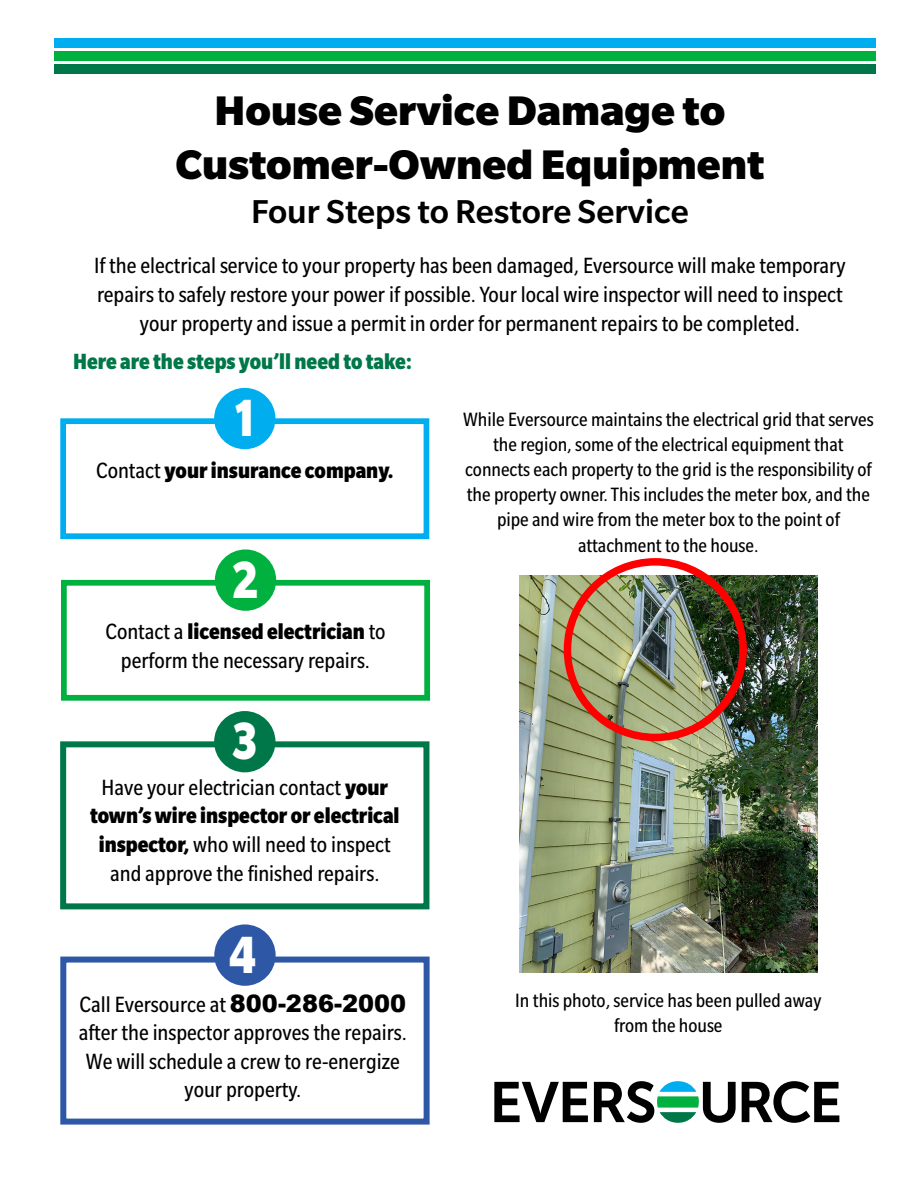
<style>
.page{position:relative;width:918px;height:1188px;background:#fff}
.page>*{position:absolute;margin:0;border:0;box-sizing:border-box;transform-origin:0 0}
.t1{font:900 57px "Slate Pro";color:#fff;scale:.79 1}
.t2{font:900 45px/54px "Slate Pro";color:#000;text-align:center}
.t3{font:500 36px "Slate Pro";color:#000}
.t4{font:condensed 24px/28.8px "Slate Pro";color:#000;text-align:center}
.t5{font:900 condensed 24px "Slate Pro";color:#007749}
.t6{font:900 condensed 24px "Slate Pro";color:#000}
.t7{font:condensed 21px/25.2px "Slate Pro";color:#000;text-align:center}
.s1{font-weight:400}
.s2{font-weight:900}
.s3{font-family:"Arial";font-weight:900;font-stretch:normal}
</style>
<div class="page">
<div style="left:60px;top:418px;width:369px;height:121px;border:6px solid #00aeef"></div>
<div style="left:214px;top:388px;width:61px;height:61px;background:#00aeef;border-radius:50%"></div>
<svg style="left:494px;top:1082px;width:94px;height:40px"></svg>
<svg style="left:594px;top:1081px;width:142px;height:42px"></svg>
<svg style="left:742px;top:1081px;width:97px;height:42px"></svg>
<div style="left:54px;top:39px;width:822px;height:9px;background:#00aeef"></div>
<div style="left:54px;top:51px;width:822px;height:10px;background:#00b140"></div>
<div style="left:54px;top:65px;width:822px;height:9px;background:#007749"></div>
<div style="left:61px;top:580px;width:369px;height:121px;border:6px solid #00b140"></div>
<div style="left:215px;top:549px;width:61px;height:62px;background:#00b140;border-radius:50%"></div>
<div style="left:60px;top:741px;width:369px;height:168px;border:6px solid #007749"></div>
<div style="left:214px;top:711px;width:61px;height:61px;background:#007749;border-radius:50%"></div>
<div style="left:60px;top:957px;width:370px;height:168px;border:6px solid #2e58a6"></div>
<div style="left:214px;top:924px;width:62px;height:62px;background:#2e58a6;border-radius:50%"></div>
<img style="left:519px;top:575px;width:298px;height:398px">
<div style="left:564px;top:558px;width:183px;height:183px;border:8px solid #f00;border-radius:50%"></div>
<h2 class="t2" style="left:175px;top:83px;width:591px">House Service Damage to<br>Customer-Owned Equipment</h2>
<h3 class="t3" style="left:251px;top:192px;width:439px">Four Steps to Restore Service</h3>
<p class="t4" style="left:94px;top:251px;width:753px">If the electrical service to your property has been damaged, Eversource will make temporary repairs to safely restore your power if possible. Your local wire inspector will need to inspect your property and issue a permit in order for permanent repairs to be completed.</p>
<p class="t5" style="left:73px;top:348px;width:340px">Here are the steps you’ll need to take:</p>
<h1 class="t1" style="left:231px;top:386px;width:35px">1</h1>
<p class="t6" style="left:96px;top:457px;width:299px"><span class="s1">Contact</span> your insurance company.</p>
<h1 class="t1" style="left:232px;top:547px;width:35px">2</h1>
<p class="t4" style="left:105px;top:617px;width:282px">Contact a <span class="s2">licensed electrician</span> to perform the necessary repairs.</p>
<h1 class="t1" style="left:231px;top:709px;width:35px">3</h1>
<p class="t4" style="left:90px;top:773px;width:311px">Have your electrician contact <span class="s2">your town’s wire inspector or electrical inspector,</span> who will need to inspect and approve the finished repairs.</p>
<h1 class="t1" style="left:229px;top:923px;width:35px">4</h1>
<p class="t4" style="left:79px;top:990px;width:330px">Call Eversource at <span class="s3">800-286-2000 </span>after the inspector approves the repairs.<br>We will schedule a crew to re-energize your property.</p>
<p class="t7" style="left:463px;top:406px;width:412px">While Eversource maintains the electrical grid that serves the region, some of the electrical equipment that connects each property to the grid is the responsibility of the property owner. This includes the meter box, and the pipe and wire from the meter box to the point of attachment to the house.</p>
<p class="t7" style="left:515px;top:988px;width:308px">In this photo, service has been pulled away from the house</p>
</div>
